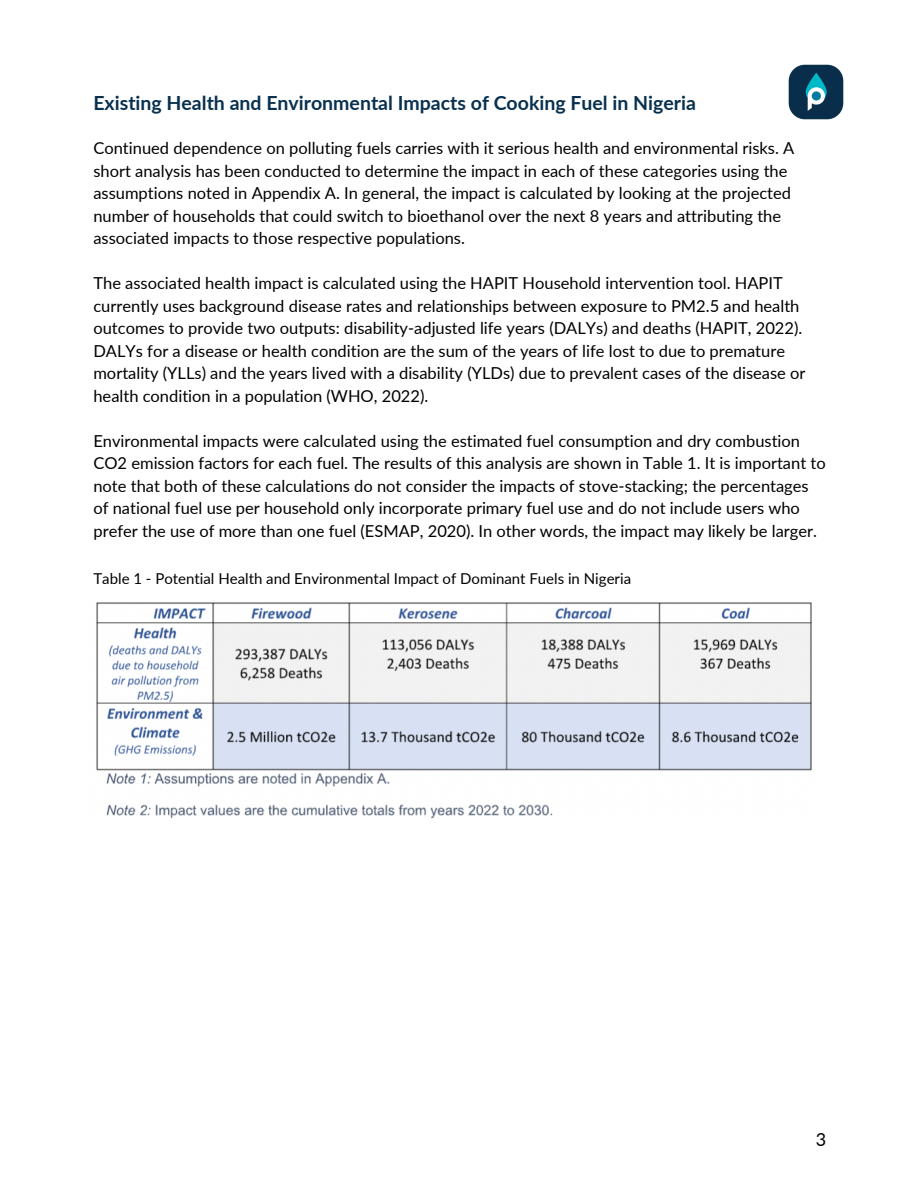
<style>
.page{position:relative;width:918px;height:1188px;background:#fff}
.page>*{position:absolute;margin:0;border:0;box-sizing:border-box;transform-origin:0 0}
.t1{font:700 19.5px "Lato";color:#08304f}
.t2{font:18px "Lato";color:#000}
.t3{font:16.5px/22.5px "Lato";color:#000}
.t4{font:15px "Lato";color:#000}
</style>
<div class="page">
<img style="left:788px;top:64px;width:56px;height:56px">
<img style="left:96px;top:602px;width:716px;height:217px">
<p class="t1" style="left:93px;top:91px;width:604px">Existing Health and Environmental Impacts of Cooking Fuel in Nigeria</p>
<p class="t3" style="left:93px;top:136px;width:702px">Continued dependence on polluting fuels carries with it serious health and environmental risks. A short analysis has been conducted to determine the impact in each of these categories using the assumptions noted in Appendix A. In general, the impact is calculated by looking at the projected number of households that could switch to bioethanol over the next 8 years and attributing the associated impacts to those respective populations.</p>
<p class="t3" style="left:93px;top:271px;width:714px">The associated health impact is calculated using the HAPIT Household intervention tool. HAPIT currently uses background disease rates and relationships between exposure to PM2.5 and health outcomes to provide two outputs: disability-adjusted life years (DALYs) and deaths (HAPIT, 2022).<br>DALYs for a disease or health condition are the sum of the years of life lost to due to premature mortality (YLLs) and the years lived with a disability (YLDs) due to prevalent cases of the disease or health condition in a population (WHO, 2022).</p>
<p class="t3" style="left:93px;top:429px;width:734px">Environmental impacts were calculated using the estimated fuel consumption and dry combustion CO2 emission factors for each fuel. The results of this analysis are shown in Table 1. It is important to note that both of these calculations do not consider the impacts of stove-stacking; the percentages of national fuel use per household only incorporate primary fuel use and do not include users who prefer the use of more than one fuel (ESMAP, 2020). In other words, the impact may likely be larger.</p>
<p class="t4" style="left:93px;top:569px;width:539px">Table 1 - Potential Health and Environmental Impact of Dominant Fuels in Nigeria</p>
<p class="t2" style="left:816px;top:1129px;width:12px">3</p>
</div>
